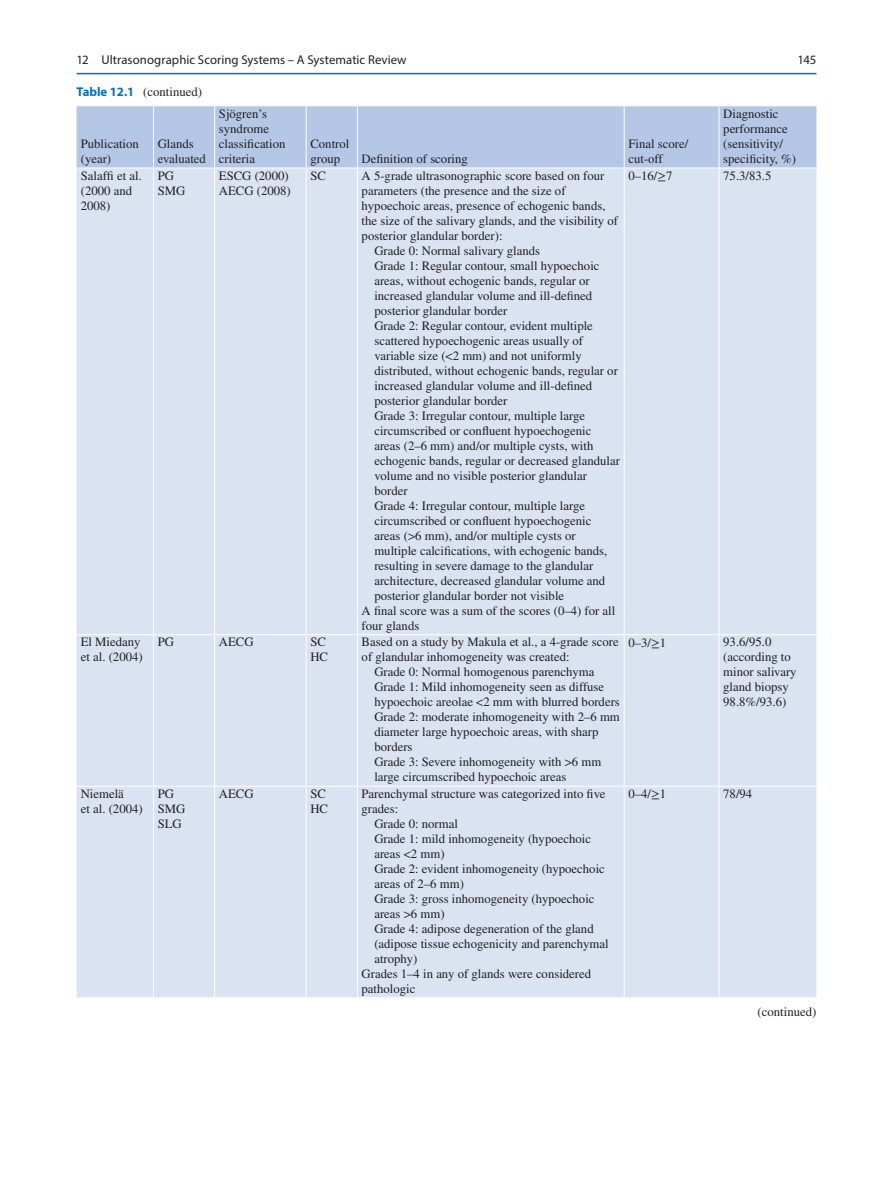
<style>
.page{position:relative;width:893px;height:1187px;background:#fff}
.page>*{position:absolute;margin:0;border:0;box-sizing:border-box;transform-origin:0 0}
.t1{font:12.75px/15px "Times LT Std";color:#231f20}
.t2{font:12.75px "Myriad Pro Regular 3";letter-spacing:.005em;color:#231f20}
.t3{font:12.75px "Myriad Pro";color:#231f20}
.s1{font-family:"Myriad Pro";font-weight:700;color:#0073bc}
.s2{font-family:"STIX General"}
</style>
<div class="page">
<div style="left:77px;top:106px;width:739px;height:62px;background:#b5c7e6"></div>
<div style="left:77px;top:169px;width:739px;height:828px;background:#d9e3f2"></div>
<hr style="left:153px;top:106px;width:1px;height:62px;background:#fff">
<hr style="left:214px;top:106px;width:1px;height:62px;background:#fff">
<hr style="left:306px;top:106px;width:1px;height:62px;background:#fff">
<hr style="left:357px;top:106px;width:1px;height:62px;background:#fff">
<hr style="left:624px;top:106px;width:1px;height:62px;background:#fff">
<hr style="left:719px;top:106px;width:1px;height:62px;background:#fff">
<hr style="left:153px;top:168px;width:1px;height:466px;background:#fff">
<hr style="left:214px;top:168px;width:1px;height:466px;background:#fff">
<hr style="left:306px;top:168px;width:1px;height:466px;background:#fff">
<hr style="left:357px;top:168px;width:1px;height:466px;background:#fff">
<hr style="left:624px;top:168px;width:1px;height:466px;background:#fff">
<hr style="left:719px;top:168px;width:1px;height:466px;background:#fff">
<hr style="left:77px;top:634px;width:76px;height:1px;background:#fff">
<hr style="left:153px;top:634px;width:62px;height:1px;background:#fff">
<hr style="left:153px;top:635px;width:1px;height:150px;background:#fff">
<hr style="left:215px;top:634px;width:91px;height:1px;background:#fff">
<hr style="left:214px;top:635px;width:1px;height:150px;background:#fff">
<hr style="left:306px;top:634px;width:51px;height:1px;background:#fff">
<hr style="left:306px;top:635px;width:1px;height:150px;background:#fff">
<hr style="left:357px;top:634px;width:267px;height:1px;background:#fff">
<hr style="left:357px;top:635px;width:1px;height:150px;background:#fff">
<hr style="left:624px;top:634px;width:95px;height:1px;background:#fff">
<hr style="left:624px;top:635px;width:1px;height:150px;background:#fff">
<hr style="left:719px;top:634px;width:97px;height:1px;background:#fff">
<hr style="left:719px;top:635px;width:1px;height:150px;background:#fff">
<hr style="left:77px;top:785px;width:76px;height:1px;background:#fff">
<hr style="left:153px;top:785px;width:62px;height:1px;background:#fff">
<hr style="left:153px;top:786px;width:1px;height:211px;background:#fff">
<hr style="left:215px;top:785px;width:91px;height:1px;background:#fff">
<hr style="left:214px;top:786px;width:1px;height:211px;background:#fff">
<hr style="left:306px;top:785px;width:51px;height:1px;background:#fff">
<hr style="left:306px;top:786px;width:1px;height:211px;background:#fff">
<hr style="left:357px;top:785px;width:267px;height:1px;background:#fff">
<hr style="left:357px;top:786px;width:1px;height:211px;background:#fff">
<hr style="left:624px;top:785px;width:95px;height:1px;background:#fff">
<hr style="left:624px;top:786px;width:1px;height:211px;background:#fff">
<hr style="left:719px;top:785px;width:97px;height:1px;background:#fff">
<hr style="left:719px;top:786px;width:1px;height:211px;background:#fff">
<hr style="left:77px;top:73px;width:739px;height:1px;background:#0073bc">
<p class="t2" style="left:77px;top:52px;width:332px">12 Ultrasonographic Scoring Systems – A Systematic Review</p>
<p class="t1" style="left:77px;top:85px;width:127px"><span class="s1">Table 12.1</span> (continued)</p>
<p class="t1" style="left:81px;top:136px;width:60px">Publication (year)</p>
<p class="t1" style="left:158px;top:136px;width:50px">Glands evaluated</p>
<p class="t1" style="left:219px;top:106px;width:68px">Sjögren’s syndrome classification criteria</p>
<p class="t1" style="left:310px;top:136px;width:40px">Control group</p>
<p class="t1" style="left:362px;top:151px;width:108px">Definition of scoring</p>
<p class="t1" style="left:81px;top:168px;width:63px">Salaffi et al. (2000 and<br>2008)</p>
<p class="t1" style="left:158px;top:168px;width:29px">PG<br>SMG</p>
<p class="t1" style="left:219px;top:168px;width:73px">ESCG (2000)<br>AECG (2008)</p>
<p class="t1" style="left:310px;top:168px;width:17px">SC</p>
<p class="t1" style="left:362px;top:168px;width:244px">A 5-grade ultrasonographic score based on four</p>
<p class="t1" style="left:362px;top:183px;width:205px">parameters (the presence and the size of</p>
<p class="t1" style="left:362px;top:198px;width:245px">hypoechoic areas, presence of echogenic bands,</p>
<p class="t1" style="left:362px;top:213px;width:258px">the size of the salivary glands, and the visibility of</p>
<p class="t1" style="left:362px;top:228px;width:142px">posterior glandular border):</p>
<p class="t1" style="left:374px;top:243px;width:167px">Grade 0: Normal salivary glands</p>
<p class="t1" style="left:374px;top:258px;width:227px">Grade 1: Regular contour, small hypoechoic</p>
<p class="t1" style="left:374px;top:273px;width:217px">areas, without echogenic bands, regular or</p>
<p class="t1" style="left:374px;top:288px;width:219px">increased glandular volume and ill-defined</p>
<p class="t1" style="left:374px;top:303px;width:135px">posterior glandular border</p>
<p class="t1" style="left:374px;top:318px;width:220px">Grade 2: Regular contour, evident multiple</p>
<p class="t1" style="left:374px;top:333px;width:210px">scattered hypoechogenic areas usually of</p>
<p class="t1" style="left:374px;top:348px;width:209px">variable size (&lt;2 mm) and not uniformly</p>
<p class="t1" style="left:374px;top:363px;width:245px">distributed, without echogenic bands, regular or</p>
<p class="t1" style="left:374px;top:378px;width:219px">increased glandular volume and ill-defined</p>
<p class="t1" style="left:374px;top:393px;width:135px">posterior glandular border</p>
<p class="t1" style="left:374px;top:408px;width:212px">Grade 3: Irregular contour, multiple large</p>
<p class="t1" style="left:374px;top:423px;width:218px">circumscribed or confluent hypoechogenic</p>
<p class="t1" style="left:374px;top:438px;width:221px">areas (2–6 mm) and/or multiple cysts, with</p>
<p class="t1" style="left:374px;top:453px;width:247px">echogenic bands, regular or decreased glandular</p>
<p class="t1" style="left:374px;top:468px;width:214px">volume and no visible posterior glandular</p>
<p class="t1" style="left:374px;top:483px;width:35px">border</p>
<p class="t1" style="left:374px;top:498px;width:212px">Grade 4: Irregular contour, multiple large</p>
<p class="t1" style="left:374px;top:513px;width:218px">circumscribed or confluent hypoechogenic</p>
<p class="t1" style="left:374px;top:528px;width:203px">areas (&gt;6 mm), and/or multiple cysts or</p>
<p class="t1" style="left:374px;top:543px;width:235px">multiple calcifications, with echogenic bands,</p>
<p class="t1" style="left:374px;top:558px;width:221px">resulting in severe damage to the glandular</p>
<p class="t1" style="left:374px;top:573px;width:232px">architecture, decreased glandular volume and</p>
<p class="t1" style="left:374px;top:588px;width:191px">posterior glandular border not visible</p>
<p class="t1" style="left:362px;top:603px;width:255px">A final score was a sum of the scores (0–4) for all</p>
<p class="t1" style="left:362px;top:618px;width:59px">four glands</p>
<p class="t1" style="left:81px;top:634px;width:63px">El Miedany et al. (2004)</p>
<p class="t1" style="left:158px;top:634px;width:18px">PG</p>
<p class="t1" style="left:219px;top:634px;width:36px">AECG</p>
<p class="t1" style="left:310px;top:634px;width:19px">SC<br>HC</p>
<p class="t1" style="left:362px;top:634px;width:259px">Based on a study by Makula et al., a 4-grade score</p>
<p class="t1" style="left:362px;top:649px;width:210px">of glandular inhomogeneity was created:</p>
<p class="t1" style="left:374px;top:664px;width:222px">Grade 0: Normal homogenous parenchyma</p>
<p class="t1" style="left:374px;top:679px;width:231px">Grade 1: Mild inhomogeneity seen as diffuse</p>
<p class="t1" style="left:374px;top:694px;width:247px">hypoechoic areolae &lt;2 mm with blurred borders</p>
<p class="t1" style="left:374px;top:709px;width:247px">Grade 2: moderate inhomogeneity with 2–6 mm</p>
<p class="t1" style="left:374px;top:724px;width:226px">diameter large hypoechoic areas, with sharp</p>
<p class="t1" style="left:374px;top:739px;width:40px">borders</p>
<p class="t1" style="left:374px;top:754px;width:228px">Grade 3: Severe inhomogeneity with &gt;6 mm</p>
<p class="t1" style="left:374px;top:769px;width:193px">large circumscribed hypoechoic areas</p>
<p class="t1" style="left:81px;top:785px;width:63px">Niemelä<br>et al. (2004)</p>
<p class="t1" style="left:158px;top:785px;width:29px">PG<br>SMG<br>SLG</p>
<p class="t1" style="left:219px;top:785px;width:36px">AECG</p>
<p class="t1" style="left:310px;top:785px;width:19px">SC<br>HC</p>
<p class="t1" style="left:362px;top:785px;width:245px">Parenchymal structure was categorized into five</p>
<p class="t1" style="left:362px;top:800px;width:38px">grades:</p>
<p class="t1" style="left:374px;top:815px;width:85px">Grade 0: normal</p>
<p class="t1" style="left:374px;top:830px;width:218px">Grade 1: mild inhomogeneity (hypoechoic</p>
<p class="t1" style="left:374px;top:845px;width:72px">areas &lt;2 mm)</p>
<p class="t1" style="left:374px;top:860px;width:232px">Grade 2: evident inhomogeneity (hypoechoic</p>
<p class="t1" style="left:374px;top:875px;width:91px">areas of 2–6 mm)</p>
<p class="t1" style="left:374px;top:890px;width:222px">Grade 3: gross inhomogeneity (hypoechoic</p>
<p class="t1" style="left:374px;top:905px;width:72px">areas &gt;6 mm)</p>
<p class="t1" style="left:374px;top:920px;width:221px">Grade 4: adipose degeneration of the gland</p>
<p class="t1" style="left:374px;top:935px;width:236px">(adipose tissue echogenicity and parenchymal</p>
<p class="t1" style="left:374px;top:950px;width:45px">atrophy)</p>
<p class="t1" style="left:362px;top:965px;width:231px">Grades 1–4 in any of glands were considered</p>
<p class="t1" style="left:362px;top:980px;width:55px">pathologic</p>
<p class="t1" style="left:628px;top:136px;width:61px">Final score/ cut-off</p>
<p class="t3" style="left:798px;top:52px;width:20px">145</p>
<p class="t1" style="left:723px;top:106px;width:74px">Diagnostic performance (sensitivity/ specificity, %)</p>
<p class="t1" style="left:628px;top:168px;width:46px">0–16/<span class="s2">≥</span>7</p>
<p class="t1" style="left:723px;top:168px;width:50px">75.3/83.5</p>
<p class="t1" style="left:628px;top:635px;width:39px">0–3/<span class="s2">≥</span>1</p>
<p class="t1" style="left:723px;top:634px;width:75px">93.6/95.0 (according to minor salivary gland biopsy<br>98.8%/93.6)</p>
<p class="t1" style="left:628px;top:786px;width:39px">0–4/<span class="s2">≥</span>1</p>
<p class="t1" style="left:723px;top:785px;width:31px">78/94</p>
<p class="t1" style="left:758px;top:1004px;width:60px">(continued)</p>
</div>
